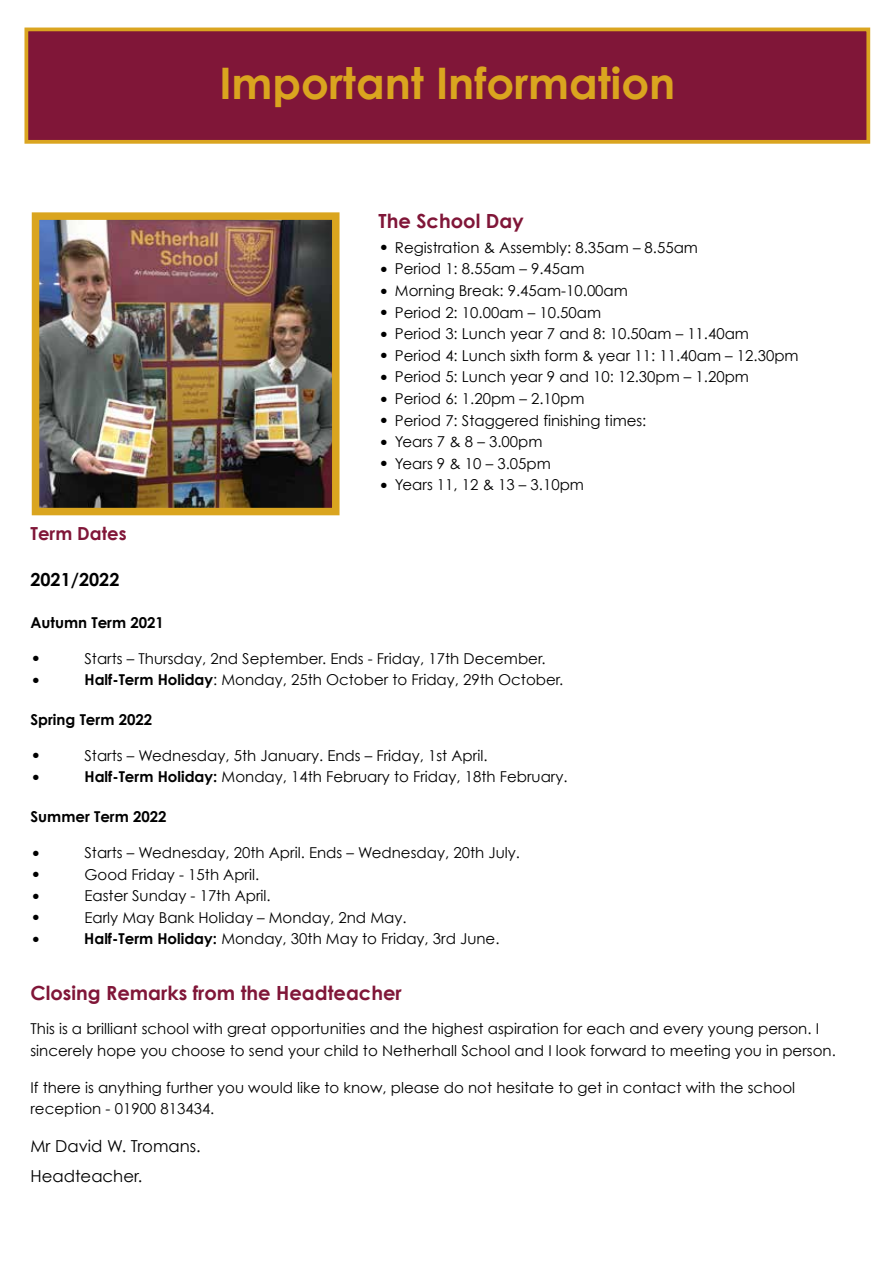
<style>
.page{position:relative;width:893px;height:1263px;background:#fff}
.page>*{position:absolute;margin:0;border:0;box-sizing:border-box;transform-origin:0 0}
.t1{font:700 43.5px "Century Gothic";color:#daa51f}
.t2{font:700 19.5px "Century Gothic";color:#801638}
.t3{font:700 18px "Century Gothic";color:#801638}
.t4{font:700 18px "Century Gothic";color:#000}
.t5{font:18px "Century Gothic";color:#000}
.t6{font:16.5px/30px "Century Gothic";color:#000}
.t7{font:15px/21.6px "Century Gothic";color:#000}
.t8{font:700 15px "Century Gothic";color:#000}
.s1{font-size:18px}
.s2{font-weight:700}
</style>
<div class="page">
<div style="left:26px;top:29px;width:842px;height:113px;background:#801638"></div>
<div style="left:24px;top:28px;width:846px;height:116px;border:4px solid #daa520"></div>
<img style="left:41px;top:221px;width:289px;height:285px">
<div style="left:32px;top:212px;width:307px;height:303px;border:8px solid #daa51f"></div>
<h1 class="t1" style="left:219px;top:50px;width:457px">Important Information</h1>
<h2 class="t2" style="left:379px;top:206px;width:147px">The School Day</h2>
<p class="t7" style="left:379px;top:236px;width:321px"><span class="s1">•</span> Registration &amp; Assembly: 8.35am – 8.55am</p>
<p class="t7" style="left:379px;top:258px;width:207px"><span class="s1">•</span> Period 1: 8.55am – 9.45am</p>
<p class="t7" style="left:379px;top:280px;width:251px"><span class="s1">•</span> Morning Break: 9.45am-10.00am</p>
<p class="t7" style="left:379px;top:301px;width:224px"><span class="s1">•</span> Period 2: 10.00am – 10.50am</p>
<p class="t7" style="left:379px;top:323px;width:372px"><span class="s1">•</span> Period 3: Lunch year 7 and 8: 10.50am – 11.40am</p>
<p class="t7" style="left:379px;top:344px;width:422px"><span class="s1">•</span> Period 4: Lunch sixth form &amp; year 11: 11.40am – 12.30pm</p>
<p class="t7" style="left:379px;top:366px;width:372px"><span class="s1">•</span> Period 5: Lunch year 9 and 10: 12.30pm – 1.20pm</p>
<p class="t7" style="left:379px;top:388px;width:207px"><span class="s1">•</span> Period 6: 1.20pm – 2.10pm</p>
<p class="t7" style="left:379px;top:409px;width:269px"><span class="s1">•</span> Period 7: Staggered finishing times:</p>
<p class="t7" style="left:379px;top:431px;width:165px"><span class="s1">•</span> Years 7 &amp; 8 – 3.00pm</p>
<p class="t7" style="left:379px;top:452px;width:174px"><span class="s1">•</span> Years 9 &amp; 10 – 3.05pm</p>
<p class="t7" style="left:379px;top:474px;width:207px"><span class="s1">•</span> Years 11, 12 &amp; 13 – 3.10pm</p>
<p class="t3" style="left:30px;top:520px;width:98px">Term Dates</p>
<p class="t4" style="left:30px;top:566px;width:90px">2021/2022</p>
<p class="t8" style="left:30px;top:611px;width:135px">Autumn Term 2021</p>
<p class="t7" style="left:30px;top:647px;width:517px"><span class="s1">•</span> Starts – Thursday, 2nd September. Ends - Friday, 17th December.</p>
<p class="t7" style="left:30px;top:669px;width:534px"><span class="s1">•</span> <span class="s2">Half-Term Holiday</span>: Monday, 25th October to Friday, 29th October.</p>
<p class="t8" style="left:30px;top:708px;width:123px">Spring Term 2022</p>
<p class="t7" style="left:30px;top:744px;width:459px"><span class="s1">•</span> Starts – Wednesday, 5th January. Ends – Friday, 1st April.</p>
<p class="t7" style="left:30px;top:766px;width:539px"><span class="s1">•</span> <span class="s2">Half-Term Holiday:</span> Monday, 14th February to Friday, 18th February.</p>
<p class="t8" style="left:30px;top:805px;width:138px">Summer Term 2022</p>
<p class="t7" style="left:30px;top:841px;width:491px"><span class="s1">•</span> Starts – Wednesday, 20th April. Ends – Wednesday, 20th July.</p>
<p class="t7" style="left:30px;top:863px;width:230px"><span class="s1">•</span> Good Friday - 15th April.</p>
<p class="t7" style="left:30px;top:885px;width:242px"><span class="s1">•</span> Easter Sunday - 17th April.</p>
<p class="t7" style="left:30px;top:906px;width:378px"><span class="s1">•</span> Early May Bank Holiday – Monday, 2nd May.</p>
<p class="t5" style="left:30px;top:927px;width:12px">•</p>
<p class="t7" style="left:84px;top:928px;width:417px"><span class="s2">Half-Term Holiday:</span> Monday, 30th May to Friday, 3rd June.</p>
<h2 class="t2" style="left:30px;top:978px;width:373px">Closing Remarks from the Headteacher</h2>
<p class="t7" style="left:30px;top:1018px;width:807px">This is a brilliant school with great opportunities and the highest aspiration for each and every young person. I sincerely hope you choose to send your child to Netherhall School and I look forward to meeting you in person.</p>
<p class="t7" style="left:30px;top:1076px;width:766px">If there is anything further you would like to know, please do not hesitate to get in contact with the school reception - 01900 813434.</p>
<p class="t6" style="left:30px;top:1131px;width:172px">Mr David W. Tromans.<br>Headteacher.</p>
</div>
